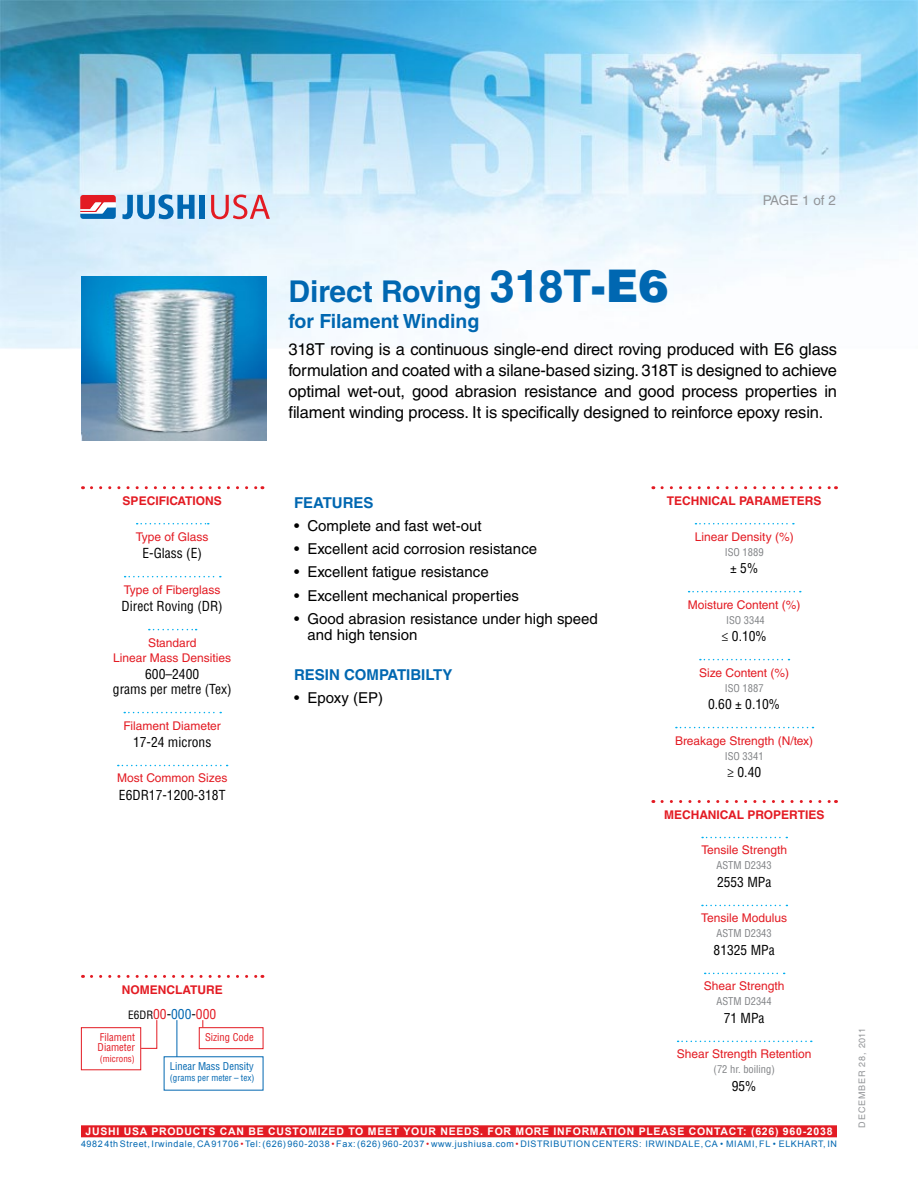
<style>
.page{position:relative;width:918px;height:1188px;background:#fff}
.page>*{position:absolute;margin:0;border:0;box-sizing:border-box;transform-origin:0 0}
.t1{font:700 30px "Helvetica LT Std";color:#0067b1}
.t2{font:700 19.5px "Helvetica LT Std";color:#0067b1}
.t3{font:16.5px/21px "Helvetica LT Std";letter-spacing:-.01em;color:#000;text-align:justify}
.t4{font:15px/16.5px "Helvetica LT Std";color:#000}
.t5{font:700 15px "Helvetica LT Std";color:#0067b1}
.t6{font:condensed 13.5px/15px "Helvetica LT Std";color:#000;text-align:center}
.t7{font:condensed 13.5px "Helvetica LT Std";color:#e31b23}
.t8{font:13.5px "Helvetica LT Std";letter-spacing:-.015em;color:#939598}
.t9{font:12px/15px "Helvetica LT Std";color:#e31b23;text-align:center}
.t10{font:700 12px "Helvetica LT Std";color:#e31b23}
.t11{font:700 10.5px "Arial";letter-spacing:.07em;color:#fff}
.t12{font:condensed 10.5px "Helvetica LT Std";color:#808285}
.t13{font:condensed 10.5px/10.5px "Helvetica LT Std";color:#e31b23}
.t14{font:condensed 10.5px "Helvetica LT Std";color:#0067b1}
.t15{font:9px "Arial";letter-spacing:.065em;color:#0067b1}
.t16{font:condensed 9px "Helvetica LT Std";color:#0067b1}
.t17{font:9px "Helvetica LT Std";letter-spacing:.09em;color:#939598}
.t18{font:condensed 9px "Helvetica LT Std";color:#e31b23}
.s1{font-size:45px}
.s2{font-weight:900;font-size:45px}
.s3{font-size:11.25px;color:#000}
.s4{color:#000}
.s5{color:#0067b1}
.s6{color:#e31b23}
</style>
<div class="page">
<img style="left:0;top:0;width:918px;height:349px">
<svg style="left:80px;top:195px;width:36px;height:24px"></svg>
<svg style="left:122px;top:194px;width:73px;height:25px"></svg>
<div style="left:199px;top:195px;width:6px;height:24px;background:#0067b1"></div>
<svg style="left:211px;top:195px;width:59px;height:24px"></svg>
<div style="left:81px;top:1125px;width:756px;height:12px;background:#e31b23"></div>
<svg style="left:141px;top:1020px;width:17px;height:29px"></svg>
<div style="left:81px;top:1027px;width:60px;height:43px;border:1px solid #e31b23"></div>
<div style="left:199px;top:1027px;width:64px;height:22px;border:1px solid #e31b23"></div>
<hr style="left:177px;top:1020px;width:1px;height:37px;background:#0067b1">
<svg style="left:91px;top:975px;width:172px;height:3px"></svg>
<svg style="left:662px;top:486px;width:175px;height:3px"></svg>
<svg style="left:695px;top:523px;width:99px;height:1px"></svg>
<svg style="left:689px;top:591px;width:112px;height:1px"></svg>
<svg style="left:700px;top:659px;width:89px;height:1px"></svg>
<svg style="left:676px;top:727px;width:137px;height:1px"></svg>
<svg style="left:662px;top:800px;width:175px;height:3px"></svg>
<svg style="left:702px;top:837px;width:85px;height:1px"></svg>
<svg style="left:702px;top:905px;width:85px;height:1px"></svg>
<svg style="left:705px;top:973px;width:80px;height:1px"></svg>
<svg style="left:678px;top:1041px;width:134px;height:1px"></svg>
<svg style="left:91px;top:486px;width:172px;height:3px"></svg>
<svg style="left:137px;top:523px;width:72px;height:1px"></svg>
<svg style="left:125px;top:576px;width:96px;height:1px"></svg>
<svg style="left:149px;top:629px;width:48px;height:1px"></svg>
<svg style="left:124px;top:712px;width:97px;height:1px"></svg>
<svg style="left:118px;top:765px;width:110px;height:1px"></svg>
<img style="left:81px;top:276px;width:186px;height:165px">
<h1 class="t1" style="left:288px;top:273px;width:382px">DIRECT ROVING <span class="s1">318T</span><span class="s2">-E6</span></h1>
<p class="t2" style="left:288px;top:309px;width:193px">FOR FILAMENT WINDING</p>
<p class="t8" style="left:763px;top:193px;width:75px">PAGE 1 of 2</p>
<p class="t3" style="left:288px;top:339px;width:550px">318T roving is a continuous single-end direct roving produced with E6 glass formulation and coated with a silane-based sizing. 318T is designed to achieve optimal wet-out, good abrasion resistance and good process properties in filament winding process. It is specifically designed to reinforce epoxy resin.</p>
<p class="t10" style="left:123px;top:494px;width:56px">SPECIFICAT</p>
<p class="t10" style="left:192px;top:494px;width:31px">IONS</p>
<p class="t9" style="left:136px;top:529px;width:74px">Type of Glass</p>
<p class="t6" style="left:142px;top:546px;width:61px">E-Glass (E)</p>
<p class="t9" style="left:124px;top:582px;width:98px">Type of Fiberglass</p>
<p class="t6" style="left:122px;top:599px;width:103px">Direct Roving (DR)</p>
<p class="t9" style="left:113px;top:635px;width:120px">Standard<br>Linear Mass Densities</p>
<p class="t6" style="left:113px;top:667px;width:120px">600–2400<br>grams per metre (Tex)</p>
<p class="t9" style="left:123px;top:718px;width:99px">Filament Diameter</p>
<p class="t6" style="left:133px;top:735px;width:80px">17-24 microns</p>
<p class="t9" style="left:117px;top:771px;width:112px">Most Common Sizes</p>
<p class="t6" style="left:119px;top:788px;width:108px">E6DR17-1200-318T</p>
<p class="t5" style="left:294px;top:493px;width:80px">FEATURES</p>
<p class="t4" style="left:294px;top:517px;width:189px">• Complete and fast wet-out</p>
<p class="t4" style="left:294px;top:541px;width:245px">• Excellent acid corrosion resistance</p>
<p class="t4" style="left:294px;top:564px;width:196px">• Excellent fatigue resistance</p>
<p class="t4" style="left:294px;top:587px;width:226px">• Excellent mechanical properties</p>
<p class="t4" style="left:308px;top:610px;width:292px;text-indent:-14px">• Good abrasion resistance under high speed and high tension</p>
<p class="t5" style="left:294px;top:666px;width:30px">RESIN</p>
<p class="t5" style="left:344px;top:666px;width:110px">COMPATIBILTY</p>
<p class="t4" style="left:294px;top:690px;width:90px">• Epoxy (EP)</p>
<p class="t10" style="left:122px;top:983px;width:102px">NOMENCLATURE</p>
<p class="t7" style="left:128px;top:1005px;width:89px"><span class="s3">E6DR</span>00<span class="s4">-</span><span class="s5">000</span><span class="s4">-</span>000</p>
<p class="t13" style="left:98px;top:1032px;width:39px">Filament<br>Diameter</p>
<p class="t18" style="left:100px;top:1053px;width:36px">(microns)</p>
<p class="t13" style="left:205px;top:1032px;width:50px">Sizing Code</p>
<p class="t14" style="left:170px;top:1060px;width:85px">Linear Mass Density</p>
<p class="t16" style="left:170px;top:1072px;width:86px">(grams per meter – tex)</p>
<p class="t10" style="left:667px;top:494px;width:9px">TEC</p>
<p class="t10" style="left:691px;top:494px;width:30px">HNICAL</p>
<p class="t10" style="left:739px;top:494px;width:17px">PARAMETER</p>
<p class="t10" style="left:814px;top:494px;width:10px">S</p>
<p class="t9" style="left:695px;top:529px;width:100px">Linear Density (%)</p>
<p class="t12" style="left:725px;top:545px;width:40px">ISO 1889</p>
<p class="t6" style="left:730px;top:561px;width:30px">± 5%</p>
<p class="t9" style="left:688px;top:597px;width:114px">Moisture Content (%)</p>
<p class="t12" style="left:726px;top:613px;width:40px">ISO 3344</p>
<p class="t6" style="left:722px;top:629px;width:47px">≤ 0.10%</p>
<p class="t9" style="left:699px;top:665px;width:92px">Size Content (%)</p>
<p class="t12" style="left:725px;top:681px;width:40px">ISO 1887</p>
<p class="t6" style="left:708px;top:697px;width:73px">0.60 ± 0.10%</p>
<p class="t9" style="left:675px;top:733px;width:140px">Breakage Strength (N/tex)</p>
<p class="t12" style="left:725px;top:749px;width:40px">ISO 3341</p>
<p class="t6" style="left:727px;top:765px;width:36px">≥ 0.40</p>
<p class="t10" style="left:664px;top:808px;width:10px">MEC</p>
<p class="t10" style="left:691px;top:808px;width:39px">HANICAL</p>
<p class="t10" style="left:748px;top:808px;width:43px">PROPERT</p>
<p class="t10" style="left:805px;top:808px;width:21px">IES</p>
<p class="t9" style="left:701px;top:843px;width:87px">Tensile Strength</p>
<p class="t12" style="left:717px;top:859px;width:57px">ASTM D2343</p>
<p class="t6" style="left:717px;top:875px;width:56px">2553 MPa</p>
<p class="t9" style="left:701px;top:911px;width:87px">Tensile Modulus</p>
<p class="t12" style="left:717px;top:927px;width:57px">ASTM D2343</p>
<p class="t6" style="left:714px;top:943px;width:63px">81325 MPa</p>
<p class="t9" style="left:704px;top:979px;width:82px">Shear Strength</p>
<p class="t12" style="left:717px;top:995px;width:57px">ASTM D2344</p>
<p class="t6" style="left:724px;top:1011px;width:42px">71 MPa</p>
<p class="t9" style="left:677px;top:1047px;width:136px">Shear Strength Retention</p>
<p class="t12" style="left:714px;top:1063px;width:63px">(72 hr. boiling)</p>
<p class="t6" style="left:732px;top:1079px;width:26px">95%</p>
<p class="t11" style="left:85px;top:1125px;width:749px">JUSHI USA PRODUCTS CAN BE CUSTOMIZED TO MEET YOUR NEEDS. FOR MORE INFORMATION PLEASE CONTACT: (626) 960-2038</p>
<p class="t15" style="left:81px;top:1138px;width:756px">4982 4th Street, Irwindale, CA 91706 <span class="s6">•</span> Tel: (626) 960-2038 <span class="s6">•</span> Fax: (626) 960-2037 <span class="s6">•</span> www.jushiusa.com <span class="s6">•</span> Distri buti on Centers : Irwi ndale, CA • Miami , FL • Elkhart, IN</p>
<p class="t17" style="left:857px;top:1128px;width:101px;rotate:-90deg">DECEMBER 28, 2011</p>
</div>
